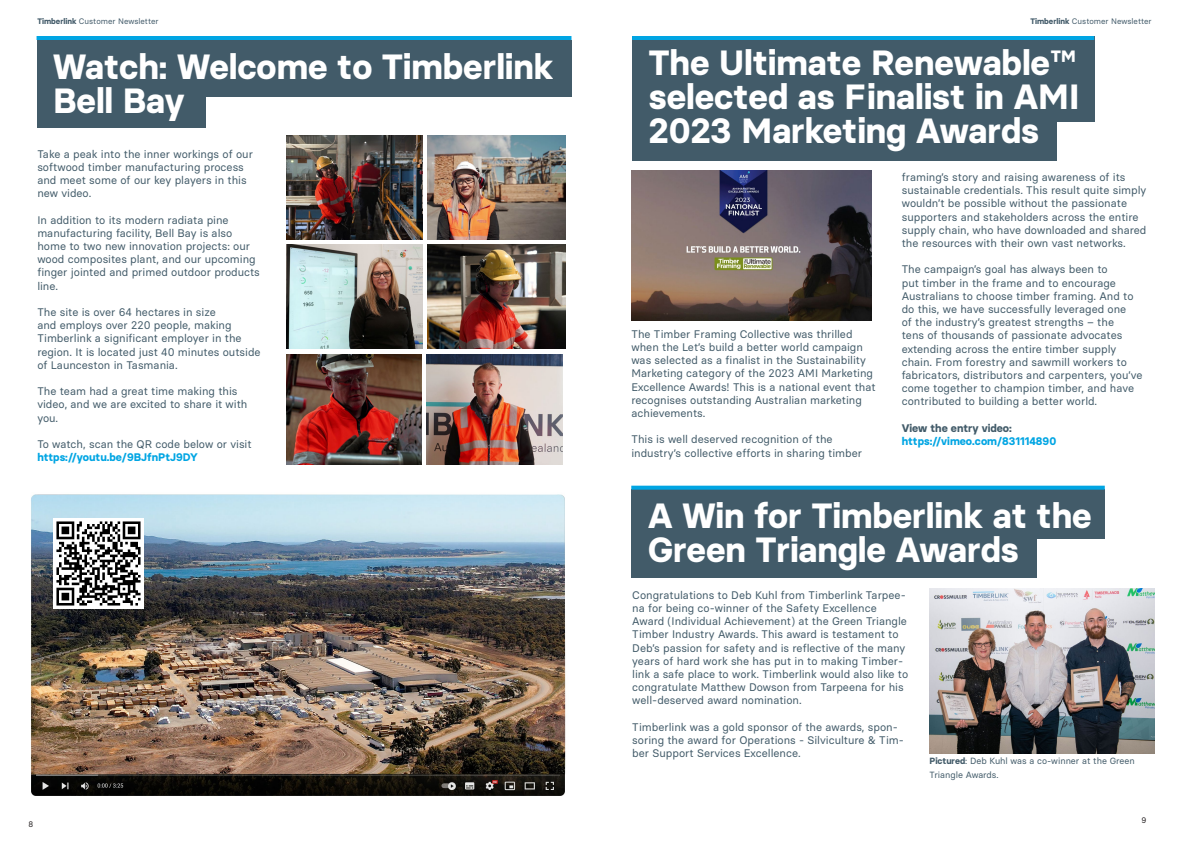
<style>
.page{position:relative;width:1191px;height:842px;background:#fff}
.page>*{position:absolute;margin:0;border:0;box-sizing:border-box;transform-origin:0 0}
.t1{font:700 35px/34px "Basier Square";color:#fff;text-align:justify}
.t2{font:11px/13.2px "Basier Square";color:#425b69}
.t3{font:700 11px "Basier Square";color:#00a5e3}
.t4{font:700 11px "Basier Square";color:#425b69}
.t5{font:9px/14px "Basier Square";color:#425b69}
.t6{font:8px "Basier Square";color:#435b6a}
.t7{font:8px "Basier Square";color:#231f20}
.s1{font-weight:700}
.s2{font-weight:700;color:#00a5e3}
</style>
<div class="page">
<div style="left:37px;top:78px;width:168px;height:50px;background:#425b69"></div>
<div style="left:37px;top:40px;width:534px;height:56px;background:#425b69"></div>
<hr style="left:37px;top:36px;width:534px;height:4px;background:#00a5e3">
<img style="left:31px;top:494px;width:535px;height:302px">
<img style="left:427px;top:244px;width:138px;height:105px">
<img style="left:427px;top:135px;width:138px;height:105px">
<img style="left:286px;top:135px;width:136px;height:105px">
<img style="left:286px;top:244px;width:136px;height:105px">
<img style="left:286px;top:354px;width:136px;height:110px">
<img style="left:426px;top:354px;width:136px;height:110px">
<img style="left:53px;top:518px;width:90px;height:90px">
<img style="left:631px;top:171px;width:240px;height:150px">
<div style="left:632px;top:111px;width:424px;height:49px;background:#425b69"></div>
<div style="left:632px;top:36px;width:462px;height:85px;background:#425b69"></div>
<hr style="left:632px;top:36px;width:462px;height:4px;background:#00a5e3">
<img style="left:929px;top:589px;width:225px;height:165px">
<div style="left:631px;top:528px;width:405px;height:49px;background:#425b69"></div>
<div style="left:631px;top:490px;width:473px;height:49px;background:#425b69"></div>
<svg style="left:631px;top:486px;width:473px;height:4px;fill:#00a5e3"></svg>
<p class="t6" style="left:37px;top:16px;width:123px"><span class="s1">Timberlink</span> Customer Newsletter</p>
<p class="t6" style="left:1030px;top:16px;width:123px"><span class="s1">Timberlink</span> Customer Newsletter</p>
<p class="t1" style="left:53px;top:49px;width:502px">Watch: Welcome to Timberlink</p>
<p class="t1" style="left:53px;top:83px;width:133px">Bell Bay</p>
<p class="t2" style="left:37px;top:147px;width:217px">Take a peak into the inner workings of our softwood timber manufacturing process and meet some of our key players in this new video.</p>
<p class="t2" style="left:37px;top:213px;width:224px">In addition to its modern radiata pine manufacturing facility, Bell Bay is also home to two new innovation projects: our wood composites plant, and our upcoming finger jointed and primed outdoor products line.</p>
<p class="t2" style="left:37px;top:305px;width:225px">The site is over 64 hectares in size<br>and employs over 220 people, making Timberlink a significant employer in the region. It is located just 40 minutes outside of Launceston in Tasmania.</p>
<p class="t2" style="left:37px;top:385px;width:212px">The team had a great time making this video, and we are excited to share it with you.</p>
<p class="t2" style="left:37px;top:437px;width:216px">To watch, scan the QR code below or visit <span class="s2">https://youtu.be/9BJfnPtJ9DY</span></p>
<p class="t7" style="left:28px;top:819px;width:6px">8</p>
<p class="t1" style="left:649px;top:45px;width:432px">The Ultimate Renewable™ selected as Finalist in AMI 2023 Marketing Awards</p>
<p class="t2" style="left:631px;top:327px;width:246px">The Timber Framing Collective was thrilled when the Let’s build a better world campaign was selected as a finalist in the Sustainability Marketing category of the 2023 AMI Marketing Excellence Awards! This is a national event that recognises outstanding Australian marketing achievements.</p>
<p class="t2" style="left:631px;top:433px;width:232px">This is well deserved recognition of the industry’s collective efforts in sharing timber</p>
<p class="t2" style="left:901px;top:170px;width:246px">framing’s story and raising awareness of its sustainable credentials. This result quite simply wouldn’t be possible without the passionate supporters and stakeholders across the entire supply chain, who have downloaded and shared the resources with their own vast networks.</p>
<p class="t2" style="left:901px;top:263px;width:242px">The campaign’s goal has always been to<br>put timber in the frame and to encourage Australians to choose timber framing. And to do this, we have successfully leveraged one<br>of the industry’s greatest strengths – the<br>tens of thousands of passionate advocates extending across the entire timber supply chain. From forestry and sawmill workers to fabricators, distributors and carpenters, you’ve come together to champion timber, and have contributed to building a better world.</p>
<p class="t4" style="left:901px;top:421px;width:112px">View the entry video:</p>
<p class="t3" style="left:901px;top:434px;width:156px">https://vimeo.com/831114890</p>
<p class="t1" style="left:648px;top:499px;width:445px">A Win for Timberlink at the<br>Green Triangle Awards</p>
<p class="t2" style="left:632px;top:588px;width:277px">Congratulations to Deb Kuhl from Timberlink Tarpee&shy;na for being co-winner of the Safety Excellence Award (Individual Achievement) at the Green Triangle Timber Industry Awards. This award is testament to Deb’s passion for safety and is reflective of the many years of hard work she has put in to making Timber&shy;link a safe place to work. Timberlink would also like to congratulate Matthew Dowson from Tarpeena for his well-deserved award nomination.</p>
<p class="t2" style="left:632px;top:720px;width:273px">Timberlink was a gold sponsor of the awards, spon&shy;soring the award for Operations - Silviculture &amp; Tim&shy;ber Support Services Excellence.</p>
<p class="t5" style="left:929px;top:753px;width:207px"><span class="s1">Pictured</span>: Deb Kuhl was a co-winner at the Green<br>Triangle Awards.</p>
<p class="t7" style="left:1141px;top:815px;width:6px">9</p>
</div>
